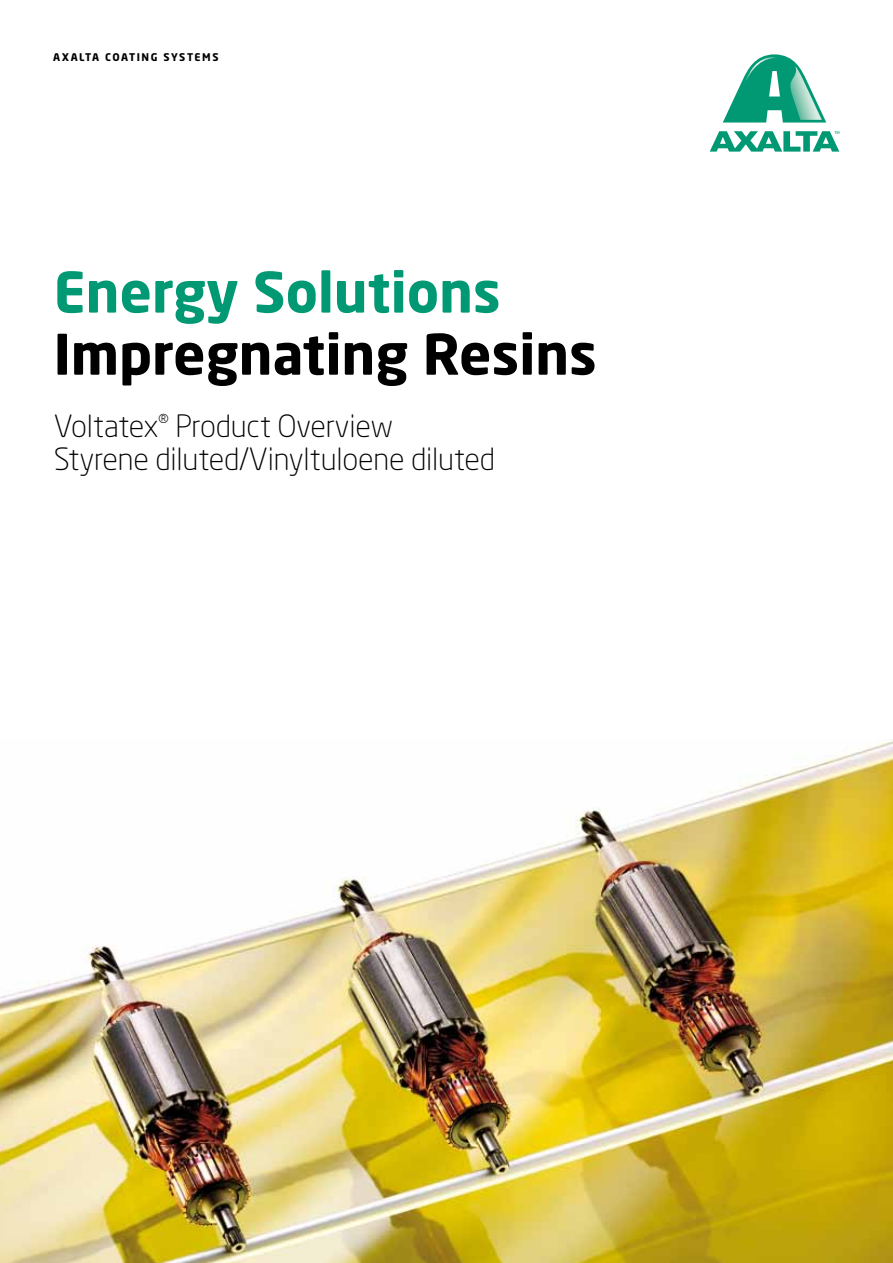
<style>
.page{position:relative;width:893px;height:1263px;background:#fff}
.page>*{position:absolute;margin:0;border:0;box-sizing:border-box;transform-origin:0 0}
.t1{font:700 55.2px "Neo Sans Pro";color:#000}
.t2{font:700 55.2px "Neo Sans Pro";color:#009973}
.t3{font:300 30.3px/33.2px "Neo Sans Pro";letter-spacing:-.005em;color:#000}
.t4{font:700 10.5px "Neo Sans Pro";letter-spacing:.14em;color:#000}
</style>
<div class="page">
<img style="left:0;top:740px;width:893px;height:523px">
<svg style="left:710px;top:54px;width:129px;height:98px"></svg>
<p class="t4" style="left:53px;top:51px;width:167px">AXALTA COATING SYSTEMS</p>
<h1 class="t2" style="left:54px;top:257px;width:449px">Energy Solutions</h1>
<h1 class="t1" style="left:54px;top:319px;width:545px">Impregnating Resins</h1>
<p class="t3" style="left:54px;top:409px;width:443px">Voltatex<sup>®</sup> Product Overview<br>Styrene diluted/Vinyltuloene diluted</p>
</div>
